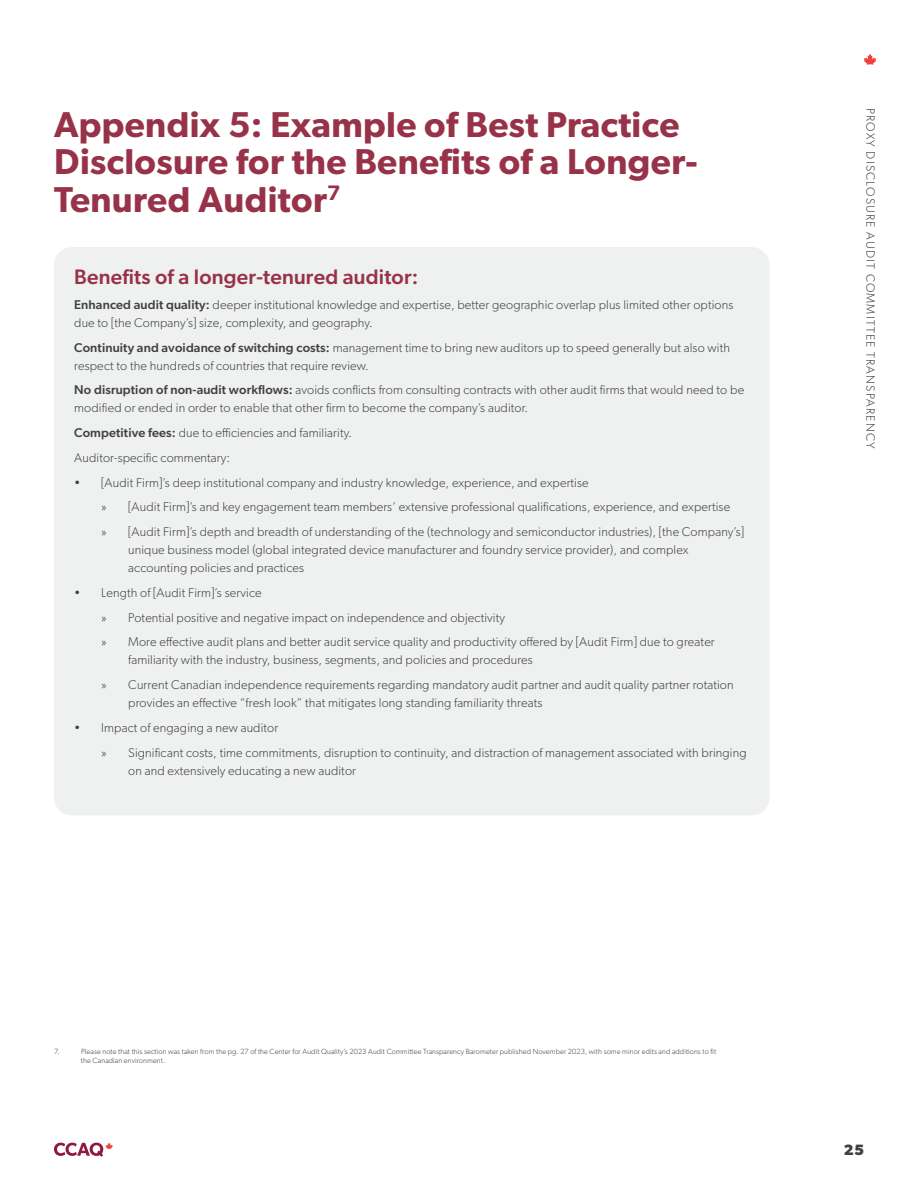
<style>
.page{position:relative;width:918px;height:1188px;background:#fff}
.page>*{position:absolute;margin:0;border:0;box-sizing:border-box;transform-origin:0 0}
.t1{font:600 36px/37.5px "Gibson";letter-spacing:.01em;color:#973248}
.t2{font:500 21px "Gibson";letter-spacing:.01em;color:#973248}
.t3{font:700 15px "Gibson";color:#414042}
.t4{font:300 12.75px/24.8px "Gibson";letter-spacing:.01em;color:#414042}
.t5{font:300 12px "Gibson";letter-spacing:.1em;color:#414042}
.t6{font:300 7.5px/9px "Gibson";letter-spacing:.01em;color:#414042}
.s1{font-weight:500}
</style>
<div class="page">
<svg style="left:54px;top:1143px;width:59px;height:14px"></svg>
<svg style="left:864px;top:54px;width:12px;height:11px"></svg>
<div style="left:54px;top:247px;width:716px;height:568px;background:#eff0f0;border-radius:18px"></div>
<h1 class="t1" style="left:54px;top:105px;width:645px">Appendix 5: Example of Best Practice<br>Disclosure for the Benefits of a Longer-<br>Tenured Auditor<sup>7</sup></h1>
<h2 class="t2" style="left:74px;top:264px;width:346px">Benefits of a longer-tenured auditor:</h2>
<p class="t4" style="left:74px;top:295px;width:661px;line-height:18px"><span class="s1">Enhanced audit quality:</span> deeper institutional knowledge and expertise, better geographic overlap plus limited other options due to [the Company’s] size, complexity, and geography.</p>
<p class="t4" style="left:74px;top:338px;width:657px;line-height:18px"><span class="s1">Continuity and avoidance of switching costs:</span> management time to bring new auditors up to speed generally but also with respect to the hundreds of countries that require review.</p>
<p class="t4" style="left:74px;top:381px;width:671px;line-height:18px"><span class="s1">No disruption of non-audit workflows:</span> avoids conflicts from consulting contracts with other audit firms that would need to be modified or ended in order to enable that other firm to become the company’s auditor.</p>
<p class="t4" style="left:74px;top:420px;width:279px"><span class="s1">Competitive fees:</span> due to efficiencies and familiarity.<br>Auditor-specific commentary:</p>
<p class="t4" style="left:101px;top:470px;width:644px;text-indent:-27px">• [Audit Firm]’s deep institutional company and industry knowledge, experience, and expertise<br>» [Audit Firm]’s and key engagement team members’ extensive professional qualifications, experience, and expertise<br>» [Audit Firm]’s depth and breadth of understanding of the (technology and semiconductor industries), [the Company’s]</p>
<p class="t4" style="left:128px;top:541px;width:562px;line-height:18px">unique business model (global integrated device manufacturer and foundry service provider), and complex accounting policies and practices</p>
<p class="t4" style="left:101px;top:580px;width:615px;text-indent:-27px">• Length of [Audit Firm]’s service<br>» Potential positive and negative impact on independence and objectivity<br>» More effective audit plans and better audit service quality and productivity offered by [Audit Firm] due to greater</p>
<p class="t4" style="left:101px;top:648px;width:634px;text-indent:27px">familiarity with the industry, business, segments, and policies and procedures<br>» Current Canadian independence requirements regarding mandatory audit partner and audit quality partner rotation</p>
<p class="t4" style="left:128px;top:690px;width:416px">provides an effective “fresh look” that mitigates long standing familiarity threats</p>
<p class="t4" style="left:101px;top:715px;width:647px;text-indent:-27px">• Impact of engaging a new auditor<br>» Significant costs, time commitments, disruption to continuity, and distraction of management associated with bringing</p>
<p class="t4" style="left:128px;top:758px;width:229px">on and extensively educating a new auditor</p>
<p class="t5" style="left:878px;top:108px;width:342px;rotate:90deg">PROXY DISCLOSURE AUDIT COMMITTEE TRANSPARENCY</p>
<p class="t6" style="left:54px;top:1046px;width:7px">7.</p>
<p class="t6" style="left:81px;top:1046px;width:637px">Please note that this section was taken from the pg. 27 of the Center for Audit Quality’s 2023 Audit Committee Transparency Barometer published November 2023, with some minor edits and additions to fit the Canadian environment.</p>
<p class="t3" style="left:844px;top:1141px;width:22px">25</p>
</div>
